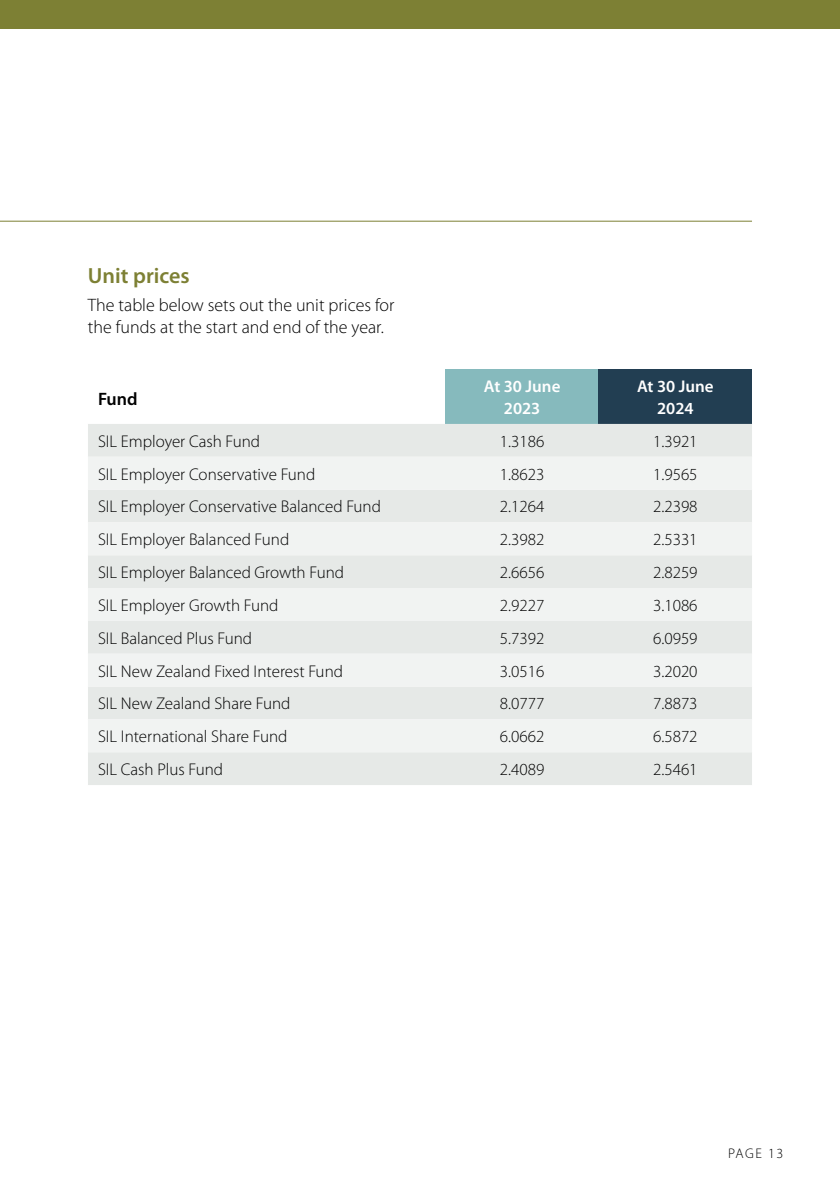
<style>
.page{position:relative;width:840px;height:1191px;background:#fff}
.page>*{position:absolute;margin:0;border:0;box-sizing:border-box;transform-origin:0 0}
.t1{font:600 22px "Myriad Pro";color:#7d8034}
.t2{font:300 18px/22px "Myriad Pro";color:#000}
.t3{font:600 18px "Myriad Pro";color:#000}
.t4{font:300 17px "Myriad Pro";color:#000}
.t5{font:600 17px/22px "Myriad Pro";color:#fff;text-align:center}
.t6{font:300 14px "Myriad Pro";letter-spacing:.105em;color:#000}
</style>
<div class="page">
<div style="left:0;top:0;width:839px;height:28px;background:#7d8034"></div>
<div style="left:445px;top:369px;width:153px;height:55px;background:#86babd"></div>
<div style="left:598px;top:369px;width:153px;height:55px;background:#223e52"></div>
<div style="left:88px;top:424px;width:663px;height:361px;background:#e6e9e7"></div>
<svg style="left:88px;top:457px;width:663px;height:295px;fill:#f1f3f2"></svg>
<hr style="left:0;top:221px;width:751px;height:1px;background:#7d8034">
<p class="t1" style="left:88px;top:262px;width:103px">Unit prices</p>
<p class="t2" style="left:88px;top:293px;width:308px">The table below sets out the unit prices for the funds at the start and end of the year.</p>
<p class="t3" style="left:98px;top:388px;width:41px">Fund</p>
<p class="t5" style="left:483px;top:375px;width:78px">At 30 June<br>2023</p>
<p class="t5" style="left:636px;top:375px;width:78px">At 30 June<br>2024</p>
<p class="t4" style="left:98px;top:431px;width:164px">SIL Employer Cash Fund</p>
<p class="t4" style="left:499px;top:431px;width:46px">1.3186</p>
<p class="t4" style="left:652px;top:431px;width:46px">1.3921</p>
<p class="t4" style="left:98px;top:463px;width:219px">SIL Employer Conservative Fund</p>
<p class="t4" style="left:499px;top:463px;width:46px">1.8623</p>
<p class="t4" style="left:652px;top:463px;width:46px">1.9565</p>
<p class="t4" style="left:98px;top:496px;width:284px">SIL Employer Conservative Balanced Fund</p>
<p class="t4" style="left:499px;top:496px;width:46px">2.1264</p>
<p class="t4" style="left:652px;top:496px;width:46px">2.2398</p>
<p class="t4" style="left:98px;top:529px;width:193px">SIL Employer Balanced Fund</p>
<p class="t4" style="left:499px;top:529px;width:46px">2.3982</p>
<p class="t4" style="left:652px;top:529px;width:46px">2.5331</p>
<p class="t4" style="left:98px;top:562px;width:247px">SIL Employer Balanced Growth Fund</p>
<p class="t4" style="left:499px;top:562px;width:46px">2.6656</p>
<p class="t4" style="left:652px;top:562px;width:46px">2.8259</p>
<p class="t4" style="left:98px;top:595px;width:182px">SIL Employer Growth Fund</p>
<p class="t4" style="left:499px;top:595px;width:46px">2.9227</p>
<p class="t4" style="left:652px;top:595px;width:46px">3.1086</p>
<p class="t4" style="left:98px;top:628px;width:156px">SIL Balanced Plus Fund</p>
<p class="t4" style="left:499px;top:628px;width:46px">5.7392</p>
<p class="t4" style="left:652px;top:628px;width:46px">6.0959</p>
<p class="t4" style="left:98px;top:660px;width:246px">SIL New Zealand Fixed Interest Fund</p>
<p class="t4" style="left:499px;top:660px;width:46px">3.0516</p>
<p class="t4" style="left:652px;top:660px;width:46px">3.2020</p>
<p class="t4" style="left:98px;top:693px;width:194px">SIL New Zealand Share Fund</p>
<p class="t4" style="left:499px;top:693px;width:46px">8.0777</p>
<p class="t4" style="left:652px;top:693px;width:46px">7.8873</p>
<p class="t4" style="left:98px;top:726px;width:191px">SIL International Share Fund</p>
<p class="t4" style="left:499px;top:726px;width:46px">6.0662</p>
<p class="t4" style="left:652px;top:726px;width:46px">6.5872</p>
<p class="t4" style="left:98px;top:759px;width:127px">SIL Cash Plus Fund</p>
<p class="t4" style="left:499px;top:759px;width:46px">2.4089</p>
<p class="t4" style="left:652px;top:759px;width:46px">2.5461</p>
<p class="t6" style="left:727px;top:1145px;width:57px">PAGE 13</p>
</div>
